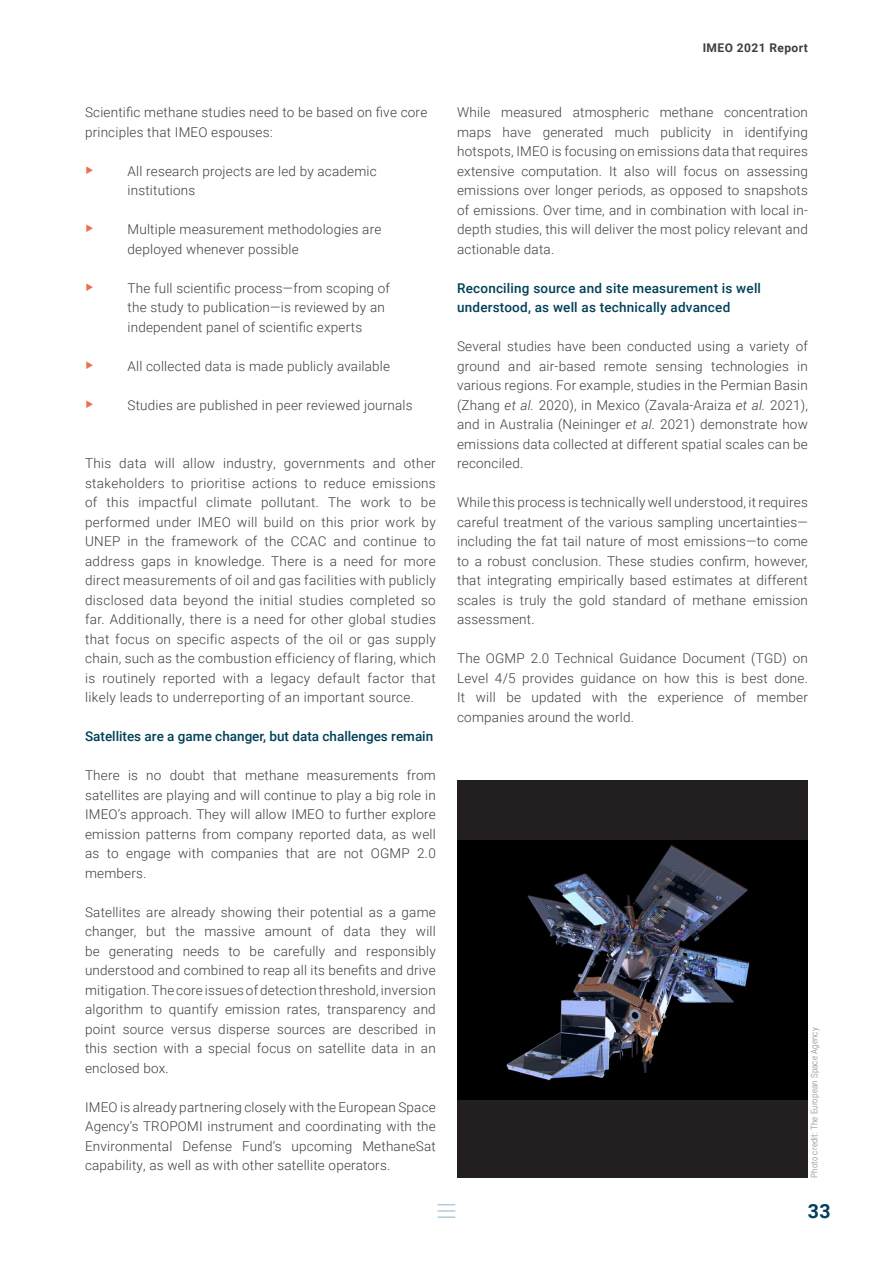
<style>
.page{position:relative;width:893px;height:1263px;background:#fff}
.page>*{position:absolute;margin:0;border:0;box-sizing:border-box;transform-origin:0 0}
.t1{font:700 19.5px "Roboto";color:#004058}
.t2{font:300 18px "Roboto";color:#e9704a}
.Txt_REGULAR{font:300 13.5px/19.5px "Roboto";letter-spacing:.015em;color:#3e3e3f;text-align:justify}
.Heading3{font:500 13.5px/19.5px "Roboto";letter-spacing:.015em;color:#004058}
.t3{font:700 12px "Roboto";letter-spacing:.035em;color:#3e3e3f}
.Heading3-2{font:300 9px "Roboto Condensed";letter-spacing:.015em;color:#808285}
.s1{font-style:italic}
</style>
<div class="page">
<div style="left:457px;top:780px;width:351px;height:398px;background:#231f20"></div>
<img style="left:457px;top:841px;width:351px;height:258px">
<svg style="left:438px;top:1204px;width:17px;height:14px"></svg>
<p class="Txt_REGULAR" style="left:85px;top:102px;width:344px">Scientific methane studies need to be based on five core principles that IMEO espouses:</p>
<p class="t2" style="left:85px;top:156px;width:10px">‣</p>
<p class="Txt_REGULAR" style="left:128px;top:160px;width:251px">All research projects are led by academic institutions</p>
<p class="t2" style="left:85px;top:215px;width:10px">‣</p>
<p class="Txt_REGULAR" style="left:128px;top:219px;width:255px">Multiple measurement methodologies are deployed whenever possible</p>
<p class="t2" style="left:85px;top:273px;width:10px">‣</p>
<p class="Txt_REGULAR" style="left:128px;top:277px;width:264px;text-align:left">The full scientific process—from scoping of the study to publication—is reviewed by an independent panel of scientific experts</p>
<p class="t2" style="left:85px;top:351px;width:10px">‣</p>
<p class="Txt_REGULAR" style="left:128px;top:355px;width:264px">All collected data is made publicly available</p>
<p class="t2" style="left:85px;top:390px;width:10px">‣</p>
<p class="Txt_REGULAR" style="left:128px;top:394px;width:287px">Studies are published in peer reviewed journals</p>
<p class="Txt_REGULAR" style="left:85px;top:453px;width:352px">This data will allow industry, governments and other stakeholders to prioritise actions to reduce emissions of this impactful climate pollutant. The work to be performed under IMEO will build on this prior work by UNEP in the framework of the CCAC and continue to address gaps in knowledge. There is a need for more direct measurements of oil and gas facilities with publicly disclosed data beyond the initial studies completed so far. Additionally, there is a need for other global studies that focus on specific aspects of the oil or gas supply chain, such as the combustion efficiency of flaring, which is routinely reported with a legacy default factor that likely leads to underreporting of an important source.</p>
<p class="Heading3" style="left:85px;top:726px;width:350px">Satellites are a game changer, but data challenges remain</p>
<p class="Txt_REGULAR" style="left:85px;top:765px;width:352px">There is no doubt that methane measurements from satellites are playing and will continue to play a big role in IMEO’s approach. They will allow IMEO to further explore emission patterns from company reported data, as well as to engage with companies that are not OGMP 2.0 members.</p>
<p class="Txt_REGULAR" style="left:85px;top:901px;width:352px">Satellites are already showing their potential as a game changer, but the massive amount of data they will be generating needs to be carefully and responsibly understood and combined to reap all its benefits and drive mitigation. The core issues of detection threshold, inversion algorithm to quantify emission rates, transparency and point source versus disperse sources are described in this section with a special focus on satellite data in an enclosed box.</p>
<p class="Txt_REGULAR" style="left:85px;top:1096px;width:352px">IMEO is already partnering closely with the European Space Agency’s TROPOMI instrument and coordinating with the Environmental Defense Fund’s upcoming MethaneSat capability, as well as with other satellite operators.</p>
<p class="t3" style="left:703px;top:39px;width:107px">IMEO 2021 Report</p>
<p class="Txt_REGULAR" style="left:457px;top:102px;width:352px">While measured atmospheric methane concentration maps have generated much publicity in identifying hotspots, IMEO is focusing on emissions data that requires extensive computation. It also will focus on assessing emissions over longer periods, as opposed to snapshots of emissions. Over time, and in combination with local in&shy;depth studies, this will deliver the most policy relevant and actionable data.</p>
<p class="Heading3" style="left:457px;top:277px;width:305px">Reconciling source and site measurement is well understood, as well as technically advanced</p>
<p class="Txt_REGULAR" style="left:457px;top:336px;width:352px">Several studies have been conducted using a variety of ground and air-based remote sensing technologies in various regions. For example, studies in the Permian Basin (Zhang <span class="s1">et al.</span> 2020), in Mexico (Zavala-Araiza <span class="s1">et al.</span> 2021), and in Australia (Neininger <span class="s1">et al.</span> 2021) demonstrate how emissions data collected at different spatial scales can be reconciled.</p>
<p class="Txt_REGULAR" style="left:457px;top:492px;width:352px">While this process is technically well understood, it requires careful treatment of the various sampling uncertainties— including the fat tail nature of most emissions—to come to a robust conclusion. These studies confirm, however, that integrating empirically based estimates at different scales is truly the gold standard of methane emission assessment.</p>
<p class="Txt_REGULAR" style="left:457px;top:648px;width:352px">The OGMP 2.0 Technical Guidance Document (TGD) on Level 4/5 provides guidance on how this is best done.<br>It will be updated with the experience of member companies around the world.</p>
<p class="Heading3-2" style="left:808px;top:1178px;width:152px;rotate:-90deg">Photo credit: The European Space Agency</p>
<h1 class="t1" style="left:808px;top:1197px;width:24px">33</h1>
</div>
